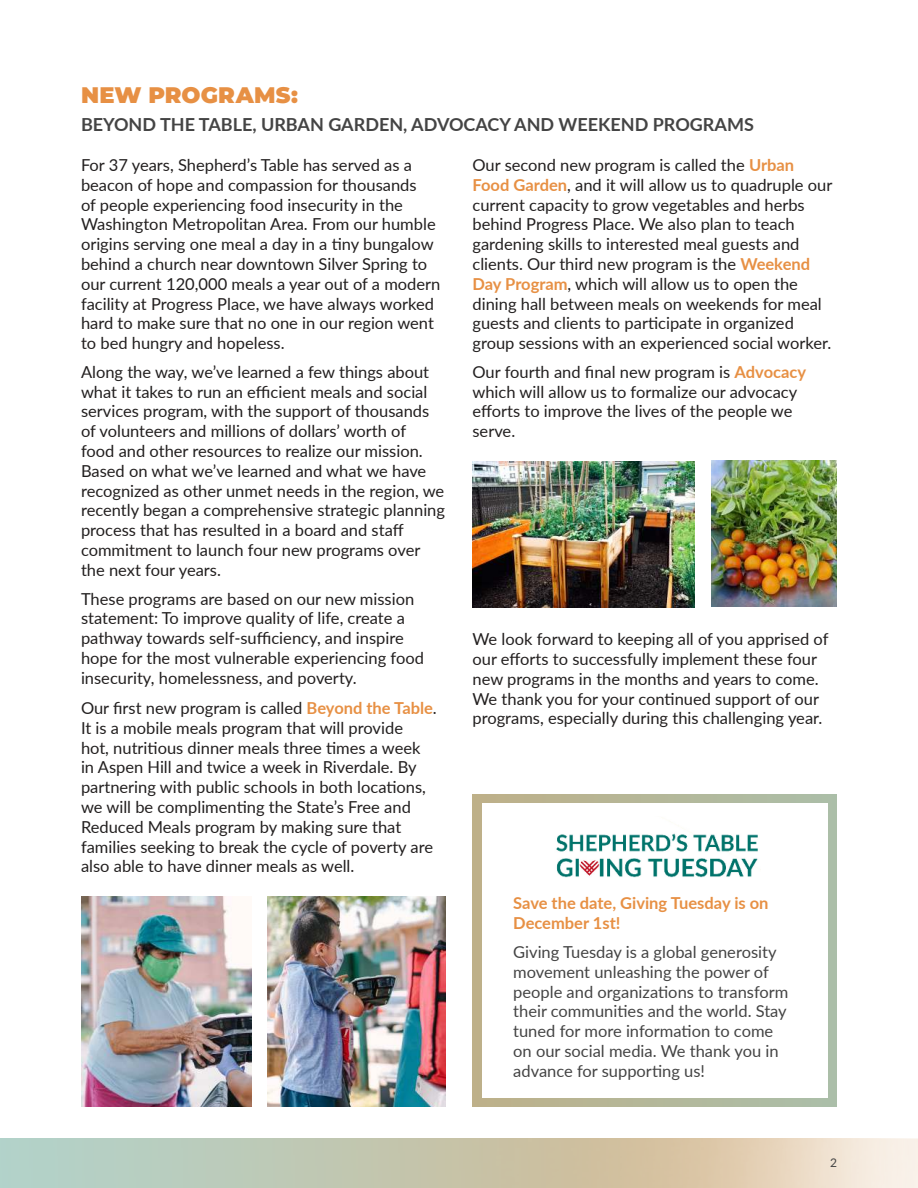
<style>
.page{position:relative;width:918px;height:1188px;background:#fff}
.page>*{position:absolute;margin:0;border:0;box-sizing:border-box;transform-origin:0 0}
.t1{font:900 22.5px "Montserrat";letter-spacing:.01em;color:#e79044}
.t2{font:700 18px "Lato";color:#444}
.t3{font:16.5px/19.8px "Lato";color:#221f1f}
.t4{font:16.5px/19.8px "Lato";color:#444}
.t5{font:700 16.5px/19.8px "Lato";color:#e79044}
.t6{font:12px "Lato";color:#444}
.s1{font-weight:700;color:#e79044}
</style>
<div class="page">
<img style="left:81px;top:896px;width:170px;height:211px">
<img style="left:472px;top:461px;width:222px;height:147px">
<img style="left:267px;top:896px;width:179px;height:211px">
<img style="left:712px;top:460px;width:125px;height:146px">
<img style="left:556px;top:833px;width:202px;height:45px">
<h1 class="t1" style="left:81px;top:82px;width:218px">NEW PROGRAMS:</h1>
<p class="t2" style="left:81px;top:116px;width:674px">BEYOND THE TABLE, URBAN GARDEN, ADVOCACY AND WEEKEND PROGRAMS</p>
<p class="t3" style="left:81px;top:156px;width:361px">For 37 years, Shepherd’s Table has served as a beacon of hope and compassion for thousands<br>of people experiencing food insecurity in the Washington Metropolitan Area. From our humble origins serving one meal a day in a tiny bungalow behind a church near downtown Silver Spring to our current 120,000 meals a year out of a modern facility at Progress Place, we have always worked hard to make sure that no one in our region went to bed hungry and hopeless.</p>
<p class="t3" style="left:472px;top:154px;width:361px">Our second new program is called the <span class="s1">Urban Food Garden</span>, and it will allow us to quadruple our current capacity to grow vegetables and herbs behind Progress Place. We also plan to teach gardening skills to interested meal guests and clients. Our third new program is the <span class="s1">Weekend Day Program</span>, which will allow us to open the dining hall between meals on weekends for meal guests and clients to participate in organized group sessions with an experienced social worker.</p>
<p class="t3" style="left:81px;top:361px;width:366px">Along the way, we’ve learned a few things about what it takes to run an efficient meals and social services program, with the support of thousands of volunteers and millions of dollars’ worth of<br>food and other resources to realize our mission.<br>Based on what we’ve learned and what we have recognized as other unmet needs in the region, we recently began a comprehensive strategic planning process that has resulted in a board and staff commitment to launch four new programs over the next four years.</p>
<p class="t3" style="left:81px;top:588px;width:345px">These programs are based on our new mission statement: To improve quality of life, create a pathway towards self-sufficiency, and inspire hope for the most vulnerable experiencing food insecurity, homelessness, and poverty.</p>
<p class="t3" style="left:81px;top:697px;width:357px">Our first new program is called <span class="s1">Beyond the Table</span>.<br>It is a mobile meals program that will provide<br>hot, nutritious dinner meals three times a week in Aspen Hill and twice a week in Riverdale. By partnering with public schools in both locations, we will be complimenting the State’s Free and Reduced Meals program by making sure that families seeking to break the cycle of poverty are also able to have dinner meals as well.</p>
<p class="t3" style="left:472px;top:361px;width:335px">Our fourth and final new program is <span class="s1">Advocacy </span>which will allow us to formalize our advocacy efforts to improve the lives of the people we serve.</p>
<p class="t3" style="left:473px;top:629px;width:358px">We look forward to keeping all of you apprised of our efforts to successfully implement these four new programs in the months and years to come.<br>We thank you for your continued support of our programs, especially during this challenging year.</p>
<p class="t5" style="left:513px;top:894px;width:257px">Save the date, Giving Tuesday is on<br>December 1st!</p>
<p class="t4" style="left:513px;top:941px;width:277px">Giving Tuesday is a global generosity movement unleashing the power of people and organizations to transform their communities and the world. Stay tuned for more information to come on our social media. We thank you in advance for supporting us!</p>
<p class="t6" style="left:830px;top:1154px;width:8px">2</p>
</div>
